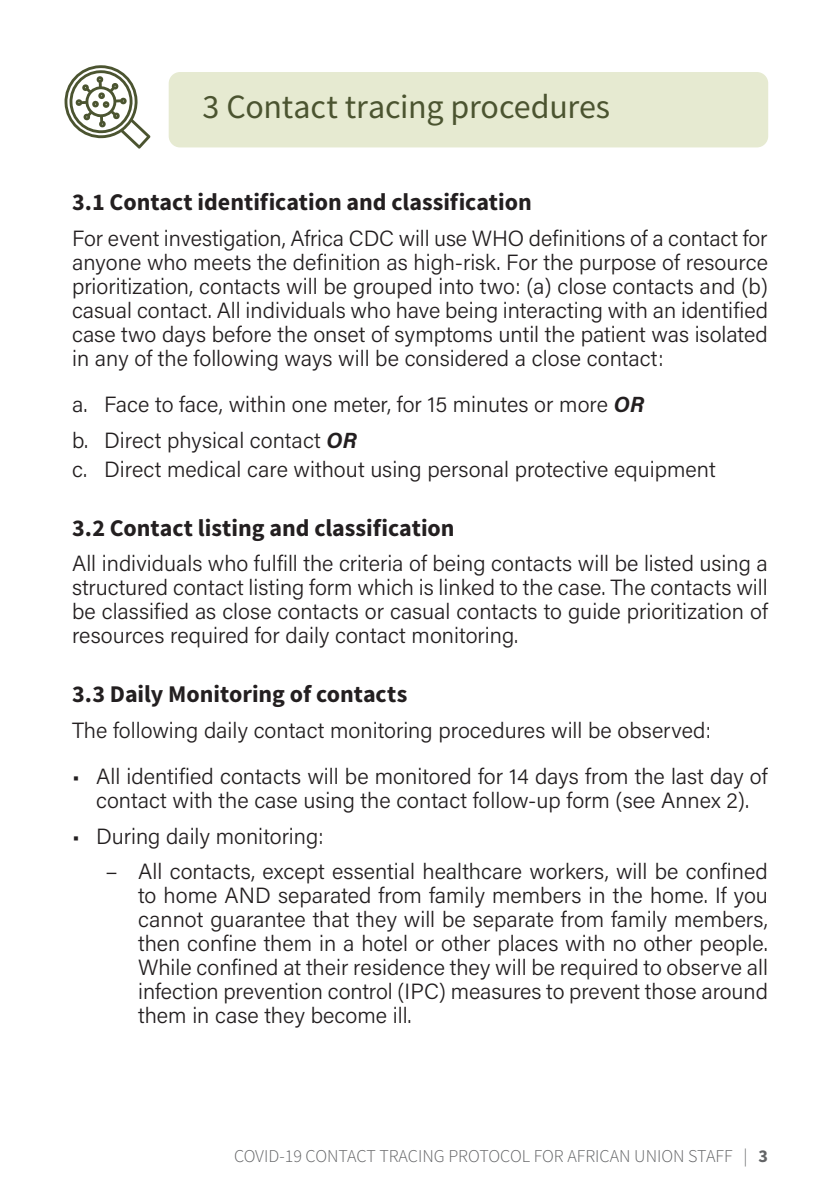
<style>
.page{position:relative;width:840px;height:1191px;background:#fff}
.page>*{position:absolute;margin:0;border:0;box-sizing:border-box;transform-origin:0 0}
.Head2{font:34px "Source Sans Pro";letter-spacing:-.005em;color:#4b5430}
.Head3{font:700 24px "Source Sans Pro";color:#231f20}
.Head3__2before{font:700 24px "Source Sans Pro";color:#231f20}
.Body{font:300 22px/24px "Acumin Pro";color:#231f20;text-align:justify}
.t1{font:300 18px "Source Sans Pro";color:#636466}
.s1{font-family:"Acumin Variable Concept";font-weight:400}
.s2{font-family:"Myriad Pro";font-weight:400}
.s3{font-weight:700}
</style>
<div class="page">
<div style="left:169px;top:72px;width:598px;height:75px;background:#e6ead1;border-radius:11px"></div>
<svg style="left:64px;top:65px;width:86px;height:84px"></svg>
<h2 class="Head2" style="left:202px;top:85px;width:409px">3 Contact tracing procedures</h2>
<p class="Head3__2before" style="left:72px;top:186px;width:461px">3.1 Contact identification and classification</p>
<p class="Body" style="left:72px;top:225px;width:697px">For event investigation, Africa CDC will use WHO definitions of a contact for anyone who meets the definition as high-risk. For the purpose of resource prioritization, contacts will be grouped into two: (a) close contacts and (b) casual contact. All individuals who have being interacting with an identified case two days before the onset of symptoms until the patient was isolated in any of the following ways will be considered a close contact:</p>
<p class="Body" style="left:72px;top:392px;width:573px">a. Face to face, within one meter, for 15 minutes or more <span class="s1">OR</span></p>
<p class="Body" style="left:72px;top:427px;width:286px">b. Direct physical contact <span class="s1">OR</span></p>
<p class="Body" style="left:72px;top:457px;width:644px">c. Direct medical care without using personal protective equipment</p>
<h3 class="Head3" style="left:72px;top:512px;width:384px">3.2 Contact listing and classification</h3>
<p class="Body" style="left:72px;top:551px;width:697px">All individuals who fulfill the criteria of being contacts will be listed using a structured contact listing form which is linked to the case. The contacts will be classified as close contacts or casual contacts to guide prioritization of resources required for daily contact monitoring.</p>
<h3 class="Head3" style="left:72px;top:678px;width:336px">3.3 Daily Monitoring of contacts</h3>
<p class="Body" style="left:72px;top:717px;width:640px">The following daily contact monitoring procedures will be observed:</p>
<p class="Body" style="left:72px;top:763px;width:696px;text-align:center">• All identified contacts will be monitored for 14 days from the last day of contact with the case using the contact follow-up form (see Annex 2).</p>
<p class="Body" style="left:72px;top:823px;width:253px">• During daily monitoring:</p>
<p class="Body" style="left:138px;top:858px;width:631px;text-indent:-32px"><span class="s2">–</span> All contacts, except essential healthcare workers, will be confined to home AND separated from family members in the home. If you cannot guarantee that they will be separate from family members, then confine them in a hotel or other places with no other people.<br>While confined at their residence they will be required to observe all infection prevention control (IPC) measures to prevent those around them in case they become ill.</p>
<p class="t1" style="left:234px;top:1145px;width:535px">COVID-19 CONTACT TRACING PROTOCOL FOR AFRICAN UNION STAFF | <span class="s3">3</span></p>
</div>
